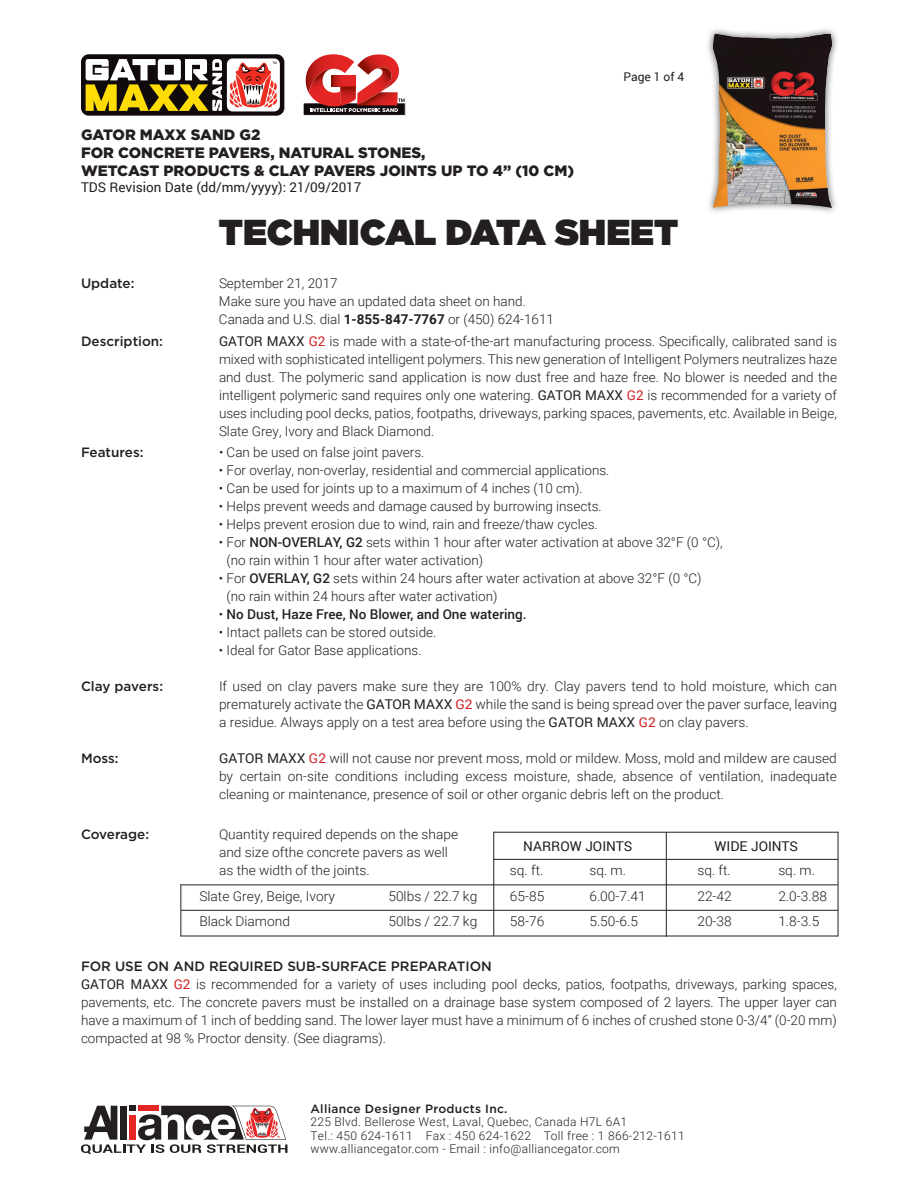
<style>
.page{position:relative;width:918px;height:1188px;background:#fff}
.page>*{position:absolute;margin:0;border:0;box-sizing:border-box;transform-origin:0 0}
.t1{font:900 36px "Gotham";color:#231f20}
.t2{font:900 15px/18px "Gotham";color:#231f20}
.t3{font:300 13.5px/18px "Roboto";color:#231f20;text-align:justify}
.t4{font:500 13.5px "Gotham";color:#231f20}
.t5{font:13.5px "Roboto";color:#231f20}
.t6{font:500 13.5px "Roboto";color:#231f20}
.t7{font:300 12px/13.2px "Roboto";letter-spacing:.025em;color:#231f20}
.t8{font:500 12px "Gotham";letter-spacing:.025em;color:#231f20}
.t9{font:12px "Roboto";color:#231f20}
.s1{font-weight:700}
.s2{font-weight:400}
.s3{font-weight:400;color:#d1232a}
.s4{font-weight:500}
.s5{font-weight:300}
</style>
<div class="page">
<svg style="left:81px;top:1105px;width:206px;height:49px"></svg>
<div style="left:81px;top:54px;width:203px;height:62px;background:#110a0c;border-radius:8px"></div>
<svg style="left:227px;top:58px;width:53px;height:53px"></svg>
<svg style="left:86px;top:59px;width:193px;height:52px"></svg>
<div style="left:303px;top:103px;width:102px;height:12px;background:#110a0c"></div>
<div style="left:303px;top:103px;width:103px;height:13px;border:1px solid #fff"></div>
<svg style="left:306px;top:54px;width:99px;height:58px"></svg>
<div style="left:706px;top:26px;width:134px;height:189px;background:#231f20;opacity:.7"></div>
<img style="left:713px;top:34px;width:119px;height:174px">
<hr style="left:493px;top:832px;width:345px;height:1px;background:#231f20">
<hr style="left:494px;top:859px;width:344px;height:1px;background:#231f20">
<hr style="left:493px;top:832px;width:1px;height:104px;background:#231f20">
<hr style="left:180px;top:885px;width:1px;height:51px;background:#231f20">
<hr style="left:666px;top:832px;width:1px;height:105px;background:#231f20">
<hr style="left:838px;top:832px;width:1px;height:104px;background:#231f20">
<hr style="left:180px;top:884px;width:658px;height:1px;background:#231f20">
<hr style="left:181px;top:910px;width:657px;height:1px;background:#231f20">
<hr style="left:181px;top:936px;width:657px;height:1px;background:#231f20">
<p class="t2" style="left:81px;top:126px;width:495px">GATOR MAXX SAND G2<br>FOR CONCRETE PAVERS, NATURAL STONES,<br>WETCAST PRODUCTS &amp; CLAY PAVERS JOINTS UP TO 4” (10 CM)</p>
<p class="t5" style="left:81px;top:178px;width:282px">TDS Revision Date (dd/mm/yyyy): 21/09/2017</p>
<p class="t9" style="left:624px;top:68px;width:62px">Page 1 of 4</p>
<p class="t1" style="left:219px;top:206px;width:461px">TECHNICAL DATA SHEET</p>
<p class="t4" style="left:81px;top:274px;width:55px">Update:</p>
<p class="t3" style="left:219px;top:274px;width:120px">September 21, 2017</p>
<p class="t3" style="left:219px;top:292px;width:308px">Make sure you have an updated data sheet on hand.</p>
<p class="t3" style="left:219px;top:310px;width:337px">Canada and U.S. dial <span class="s1">1-855-847-7767</span> or (450) 624-1611</p>
<p class="t4" style="left:81px;top:332px;width:84px">Description:</p>
<p class="t3" style="left:219px;top:331px;width:620px"><span class="s2">GATOR MAXX</span> <span class="s3">G2</span> is made with a state-of-the-art manufacturing process. Specifically, calibrated sand is mixed with sophisticated intelligent polymers. This new generation of Intelligent Polymers neutralizes haze and dust. The polymeric sand application is now dust free and haze free. No blower is needed and the intelligent polymeric sand requires only one watering. <span class="s2">GATOR MAXX</span> <span class="s3">G2</span> is recommended for a variety of uses including pool decks, patios, footpaths, driveways, parking spaces, pavements, etc. Available in Beige, Slate Grey, Ivory and Black Diamond.</p>
<p class="t4" style="left:81px;top:444px;width:64px">Features:</p>
<p class="t3" style="left:219px;top:443px;width:207px">• Can be used on false joint pavers.</p>
<p class="t3" style="left:219px;top:461px;width:392px">• For overlay, non-overlay, residential and commercial applications.</p>
<p class="t3" style="left:219px;top:479px;width:365px">• Can be used for joints up to a maximum of 4 inches (10 cm).</p>
<p class="t3" style="left:219px;top:497px;width:384px">• Helps prevent weeds and damage caused by burrowing insects.</p>
<p class="t3" style="left:219px;top:515px;width:380px">• Helps prevent erosion due to wind, rain and freeze/thaw cycles.</p>
<p class="t3" style="left:219px;top:533px;width:505px">• For <span class="s4">NON-OVERLAY, G2</span> sets within 1 hour after water activation at above 32°F (0 °C),</p>
<p class="t3" style="left:226px;top:551px;width:258px">(no rain within 1 hour after water activation)</p>
<p class="t3" style="left:219px;top:569px;width:484px">• For <span class="s4">OVERLAY, G2</span> sets within 24 hours after water activation at above 32°F (0 °C)</p>
<p class="t3" style="left:227px;top:587px;width:273px">(no rain within 24 hours after water activation)</p>
<p class="t6" style="left:219px;top:605px;width:309px"><span class="s5">•</span> No Dust, Haze Free, No Blower, and One watering.</p>
<p class="t3" style="left:219px;top:623px;width:219px">• Intact pallets can be stored outside.</p>
<p class="t3" style="left:219px;top:641px;width:204px">• Ideal for Gator Base applications.</p>
<p class="t4" style="left:81px;top:678px;width:84px">Clay pavers:</p>
<p class="t3" style="left:219px;top:677px;width:620px">If used on clay pavers make sure they are 100% dry. Clay pavers tend to hold moisture, which can prematurely activate the <span class="s2">GATOR MAXX</span> <span class="s3">G2</span> while the sand is being spread over the paver surface, leaving a residue. Always apply on a test area before using the <span class="s2">GATOR MAXX</span> <span class="s3">G2</span> on clay pavers.</p>
<p class="t4" style="left:81px;top:750px;width:39px">Moss:</p>
<p class="t3" style="left:219px;top:749px;width:619px"><span class="s2">GATOR MAXX</span> <span class="s3">G2</span> will not cause nor prevent moss, mold or mildew. Moss, mold and mildew are caused by certain on-site conditions including excess moisture, shade, absence of ventilation, inadequate cleaning or maintenance, presence of soil or other organic debris left on the product.</p>
<p class="t4" style="left:81px;top:825px;width:70px">Coverage:</p>
<p class="t3" style="left:219px;top:825px;width:241px">Quantity required depends on the shape</p>
<p class="t3" style="left:219px;top:843px;width:230px">and size ofthe concrete pavers as well</p>
<p class="t3" style="left:219px;top:861px;width:152px">as the width of the joints.</p>
<p class="t5" style="left:523px;top:837px;width:111px">NARROW JOINTS</p>
<p class="t5" style="left:715px;top:837px;width:85px">WIDE JOINTS</p>
<p class="t3" style="left:510px;top:861px;width:35px">sq. ft.</p>
<p class="t3" style="left:589px;top:861px;width:38px">sq. m.</p>
<p class="t3" style="left:697px;top:861px;width:35px">sq. ft.</p>
<p class="t3" style="left:778px;top:861px;width:38px">sq. m.</p>
<p class="t3" style="left:199px;top:887px;width:137px">Slate Grey, Beige, Ivory</p>
<p class="t3" style="left:388px;top:887px;width:91px">50lbs / 22.7 kg</p>
<p class="t3" style="left:510px;top:887px;width:36px">65-85</p>
<p class="t3" style="left:589px;top:887px;width:58px">6.00-7.41</p>
<p class="t3" style="left:697px;top:887px;width:36px">22-42</p>
<p class="t3" style="left:778px;top:887px;width:50px">2.0-3.88</p>
<p class="t3" style="left:199px;top:912px;width:92px">Black Diamond</p>
<p class="t3" style="left:388px;top:912px;width:91px">50lbs / 22.7 kg</p>
<p class="t3" style="left:510px;top:912px;width:36px">58-76</p>
<p class="t3" style="left:589px;top:912px;width:50px">5.50-6.5</p>
<p class="t3" style="left:697px;top:912px;width:36px">20-38</p>
<p class="t3" style="left:778px;top:912px;width:43px">1.8-3.5</p>
<p class="t4" style="left:81px;top:957px;width:412px">FOR USE ON AND REQUIRED SUB-SURFACE PREPARATION</p>
<p class="t3" style="left:81px;top:974px;width:758px"><span class="s2">GATOR MAXX</span> <span class="s3">G2</span> is recommended for a variety of uses including pool decks, patios, footpaths, driveways, parking spaces, pavements, etc. The concrete pavers must be installed on a drainage base system composed of 2 layers. The upper layer can have a maximum of 1 inch of bedding sand. The lower layer must have a minimum of 6 inches of crushed stone 0-3/4’’ (0-20 mm) compacted at 98 % Proctor density. (See diagrams).</p>
<p class="t8" style="left:310px;top:1101px;width:199px">Alliance Designer Products Inc.</p>
<p class="t7" style="left:310px;top:1115px;width:376px">225 Blvd. Bellerose West, Laval, Quebec, Canada H7L 6A1<br>Tel.: 450 624-1611 Fax : 450 624-1622 Toll free : 1 866-212-1611 www.alliancegator.com - Email : info@alliancegator.com</p>
</div>
